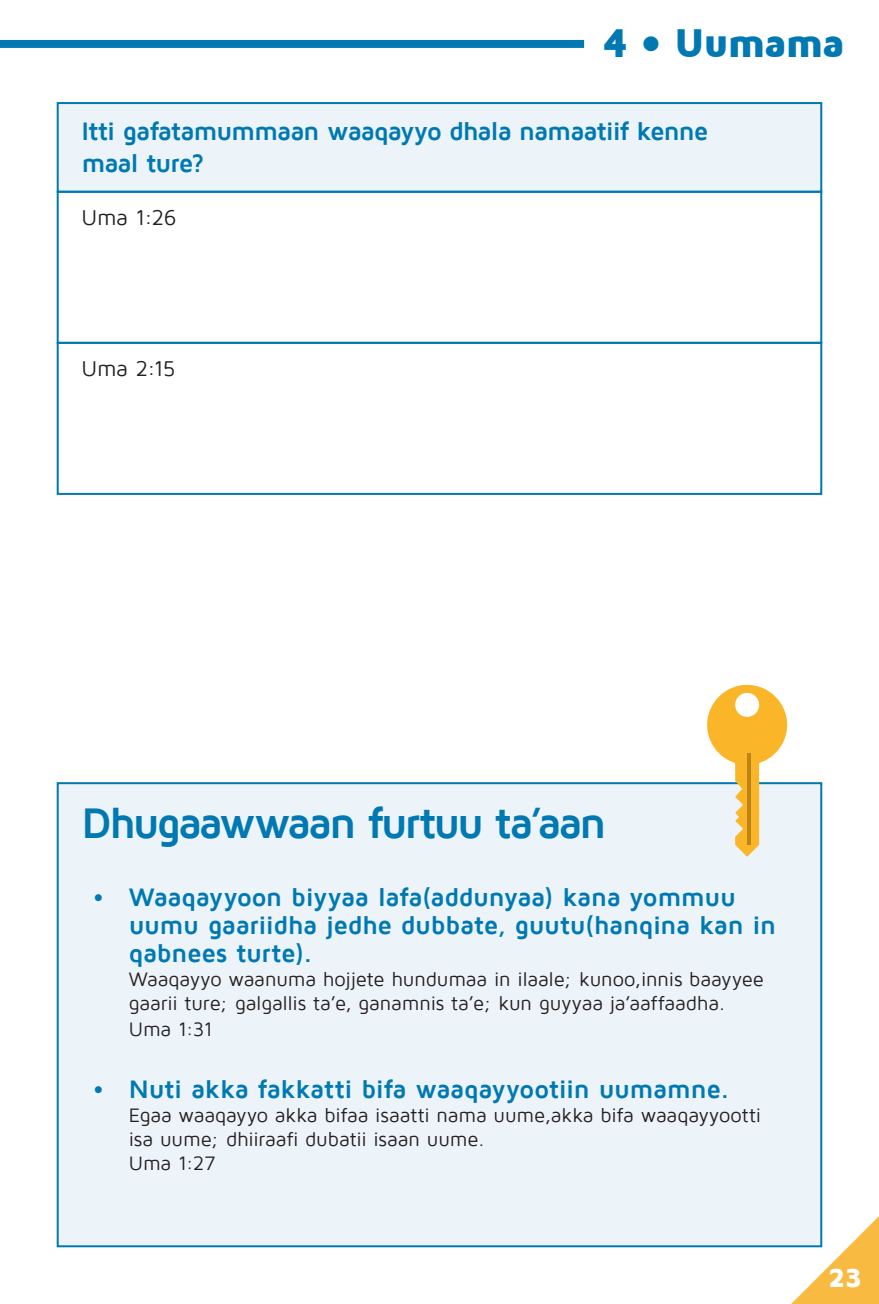
<style>
.page{position:relative;width:879px;height:1304px;background:#fff}
.page>*{position:absolute;margin:0;border:0;box-sizing:border-box;transform-origin:0 0}
.Sub_Heading{font:700 44px "Maven Pro";letter-spacing:-.065em;color:#0079b2}
.t1{font:900 41.2px "Maven Pro";letter-spacing:-.05em;color:#0079b2}
.t2{font:900 28px "Maven Pro";color:#fff}
.Question{font:700 26px/28px "Maven Pro";letter-spacing:-.02em;color:#0079b2}
.Question-2{font:700 26px/31.2px "Maven Pro";letter-spacing:-.04em;color:#0079b2}
.t3{font:22px "Maven Pro";letter-spacing:-.02em;color:#231f20}
.t4{font:20px/24px "Maven Pro";letter-spacing:-.005em;color:#231f20}
</style>
<div class="page">
<div style="left:0;top:40px;width:584px;height:8px;background:#0079b2"></div>
<div style="left:56px;top:782px;width:767px;height:466px;background:#edf4f9"></div>
<svg style="left:707px;top:685px;width:80px;height:172px"></svg>
<hr style="left:747px;top:753px;width:4px;height:92px;background:#bc8515">
<div style="left:56px;top:102px;width:767px;height:88px;background:#edf4f9"></div>
<svg style="left:56px;top:190px;width:767px;height:151px"></svg>
<svg style="left:56px;top:341px;width:767px;height:154px"></svg>
<svg style="left:747px;top:1199px;width:132px;height:105px"></svg>
<p class="t1" style="left:603px;top:21px;width:244px">4 • Uumama</p>
<p class="Question-2" style="left:81px;top:116px;width:628px">Itti gafatamummaan waaqayyo dhala namaatiif kenne maal ture?</p>
<p class="t3" style="left:81px;top:206px;width:97px">Uma 1:26</p>
<p class="t3" style="left:81px;top:357px;width:96px">Uma 2:15</p>
<p class="Sub_Heading" style="left:81px;top:800px;width:527px">Dhugaawwaan furtuu ta’aan</p>
<p class="Question" style="left:129px;top:883px;width:649px;text-indent:-36px">• Waaqayyoon biyyaa lafa(addunyaa) kana yommuu uumu gaariidha jedhe dubbate, guutu(hanqina kan in qabnees turte).</p>
<p class="t4" style="left:129px;top:967px;width:637px">Waaqayyo waanuma hojjete hundumaa in ilaale; kunoo,innis baayyee gaarii ture; galgallis ta’e, ganamnis ta’e; kun guyyaa ja’aaffaadha.</p>
<p class="t4" style="left:129px;top:1018px;width:86px">Uma 1:31</p>
<p class="Question" style="left:93px;top:1075px;width:638px">• Nuti akka fakkatti bifa waaqayyootiin uumamne.</p>
<p class="t4" style="left:129px;top:1104px;width:634px">Egaa waaqayyo akka bifaa isaatti nama uume,akka bifa waaqayyootti isa uume; dhiiraafi dubatii isaan uume.<br>Uma 1:27</p>
<h3 class="t2" style="left:828px;top:1262px;width:35px">23</h3>
</div>
